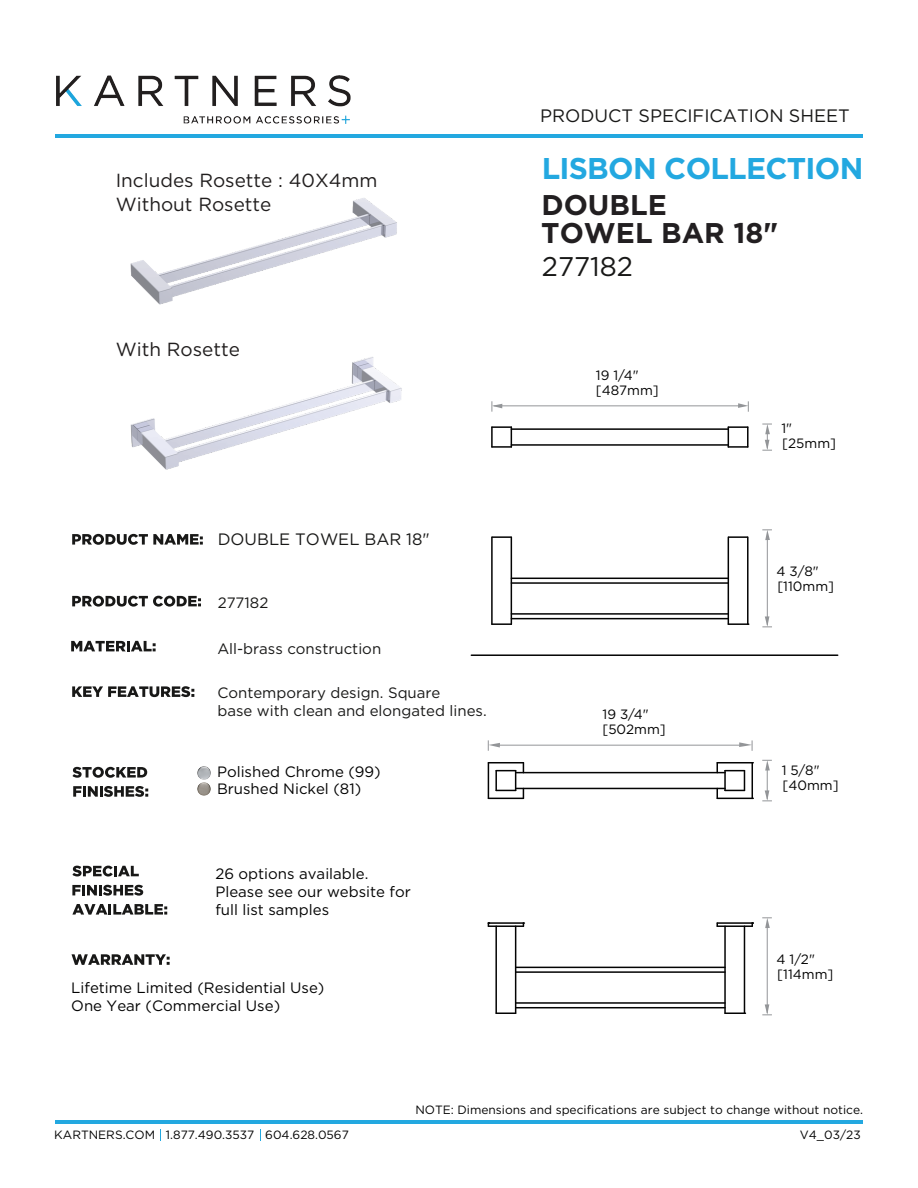
<style>
.page{position:relative;width:918px;height:1188px;background:#fff}
.page>*{position:absolute;margin:0;border:0;box-sizing:border-box;transform-origin:0 0}
.t1{font:700 30px "Gotham";letter-spacing:-.025em;color:#23a8e0}
.t2{font:700 28.5px/28.5px "Gotham";color:#221f21}
.t3{font:27px "Gotham";color:#181817}
.t4{font:18.9px "Gotham";color:#211e1e}
.t5{font:18px "Gotham";color:#181817}
.t6{font:16.5px "Gotham";color:#181817}
.t7{font:15px/18px "Gotham";color:#030303}
.t8{font:15px/18px "Gotham";color:#181817}
.t9{font:13.5px/15px "Gotham";color:#030303}
.t10{font:12px "Gotham";color:#030303}
</style>
<div class="page">
<hr style="left:55px;top:134px;width:808px;height:4px;background:#23a8e0">
<hr style="left:55px;top:1120px;width:808px;height:4px;background:#23a8e0">
<svg style="left:72px;top:596px;width:129px;height:11px"></svg>
<svg style="left:72px;top:767px;width:75px;height:11px"></svg>
<svg style="left:73px;top:786px;width:75px;height:11px"></svg>
<svg style="left:72px;top:686px;width:122px;height:11px"></svg>
<svg style="left:72px;top:954px;width:98px;height:11px"></svg>
<svg style="left:71px;top:641px;width:85px;height:10px"></svg>
<svg style="left:72px;top:866px;width:67px;height:11px"></svg>
<svg style="left:72px;top:885px;width:71px;height:11px"></svg>
<svg style="left:72px;top:904px;width:95px;height:11px"></svg>
<hr style="left:471px;top:654px;width:367px;height:2px;background:#030303">
<hr style="left:495px;top:926px;width:2px;height:87px;background:#030303">
<hr style="left:515px;top:926px;width:1px;height:87px;background:#030303">
<svg style="left:496px;top:1013px;width:20px;height:1px"></svg>
<hr style="left:516px;top:1007px;width:209px;height:1px;background:#030303">
<hr style="left:516px;top:1002px;width:209px;height:2px;background:#030303">
<hr style="left:516px;top:971px;width:209px;height:2px;background:#030303">
<hr style="left:516px;top:967px;width:209px;height:1px;background:#030303">
<hr style="left:488px;top:925px;width:35px;height:2px;background:#030303">
<hr style="left:717px;top:925px;width:35px;height:2px;background:#030303">
<hr style="left:488px;top:922px;width:35px;height:2px;background:#030303">
<hr style="left:717px;top:922px;width:35px;height:2px;background:#030303">
<hr style="left:724px;top:926px;width:2px;height:87px;background:#030303">
<hr style="left:744px;top:926px;width:1px;height:87px;background:#030303">
<hr style="left:488px;top:763px;width:1px;height:35px;background:#030303">
<hr style="left:717px;top:798px;width:35px;height:1px;background:#030303">
<hr style="left:488px;top:798px;width:35px;height:1px;background:#030303">
<hr style="left:516px;top:788px;width:209px;height:1px;background:#030303">
<hr style="left:516px;top:772px;width:209px;height:1px;background:#030303">
<svg style="left:495px;top:770px;width:21px;height:21px"></svg>
<hr style="left:488px;top:762px;width:35px;height:1px;background:#030303">
<hr style="left:717px;top:762px;width:35px;height:1px;background:#030303">
<svg style="left:724px;top:770px;width:21px;height:21px"></svg>
<hr style="left:752px;top:763px;width:1px;height:35px;background:#030303">
<svg style="left:725px;top:1013px;width:20px;height:1px"></svg>
<hr style="left:491px;top:537px;width:2px;height:87px;background:#030303">
<hr style="left:511px;top:537px;width:1px;height:87px;background:#030303">
<hr style="left:728px;top:623px;width:20px;height:2px;background:#030303">
<svg style="left:492px;top:623px;width:19px;height:2px"></svg>
<hr style="left:511px;top:618px;width:217px;height:1px;background:#030303">
<hr style="left:511px;top:613px;width:217px;height:2px;background:#030303">
<hr style="left:511px;top:582px;width:217px;height:2px;background:#030303">
<hr style="left:511px;top:578px;width:217px;height:1px;background:#030303">
<svg style="left:729px;top:536px;width:18px;height:2px"></svg>
<hr style="left:728px;top:537px;width:1px;height:87px;background:#030303">
<hr style="left:747px;top:537px;width:2px;height:87px;background:#030303">
<hr style="left:728px;top:446px;width:20px;height:2px;background:#030303">
<hr style="left:511px;top:444px;width:217px;height:2px;background:#030303">
<hr style="left:511px;top:428px;width:217px;height:2px;background:#030303">
<hr style="left:728px;top:426px;width:20px;height:2px;background:#030303">
<svg style="left:728px;top:428px;width:1px;height:18px"></svg>
<hr style="left:747px;top:427px;width:2px;height:20px;background:#030303">
<hr style="left:494px;top:406px;width:245px;height:1px;background:#939598">
<svg style="left:738px;top:401px;width:11px;height:11px"></svg>
<hr style="left:498px;top:745px;width:242px;height:1px;background:#939598">
<svg style="left:739px;top:740px;width:14px;height:11px"></svg>
<svg style="left:488px;top:740px;width:12px;height:11px"></svg>
<svg style="left:762px;top:424px;width:10px;height:27px"></svg>
<hr style="left:767px;top:769px;width:1px;height:30px;background:#939598">
<svg style="left:762px;top:760px;width:10px;height:11px"></svg>
<svg style="left:762px;top:790px;width:10px;height:12px"></svg>
<hr style="left:767px;top:539px;width:1px;height:86px;background:#939598">
<svg style="left:762px;top:530px;width:10px;height:10px"></svg>
<svg style="left:762px;top:616px;width:10px;height:12px"></svg>
<hr style="left:767px;top:927px;width:1px;height:86px;background:#939598">
<svg style="left:762px;top:918px;width:10px;height:10px"></svg>
<svg style="left:762px;top:1004px;width:10px;height:12px"></svg>
<img style="left:72px;top:405px;width:451px;height:186px">
<img style="left:56px;top:75px;width:463px;height:351px">
<svg style="left:198px;top:766px;width:13px;height:29px"></svg>
<p class="t4" style="left:116px;top:170px;width:263px">Includes Rosette : 40X4mm</p>
<p class="t4" style="left:116px;top:193px;width:157px">Without Rosette</p>
<p class="t4" style="left:116px;top:339px;width:126px">With Rosette</p>
<p class="t6" style="left:218px;top:530px;width:214px">DOUBLE TOWEL BAR 18"</p>
<p class="t8" style="left:218px;top:594px;width:52px">277182</p>
<p class="t8" style="left:217px;top:639px;width:165px">All-brass construction</p>
<p class="t8" style="left:217px;top:683px;width:271px">Contemporary design. Square<br>base with clean and elongated lines.</p>
<p class="t7" style="left:217px;top:763px;width:165px;line-height:16.5px">Polished Chrome (99)<br>Brushed Nickel (81)</p>
<p class="t7" style="left:215px;top:864px;width:197px">26 options available.<br>Please see our website for full list samples</p>
<p class="t7" style="left:71px;top:978px;width:255px">Lifetime Limited (Residential Use)<br>One Year (Commercial Use)</p>
<p class="t5" style="left:540px;top:105px;width:311px">PRODUCT SPECIFICATION SHEET</p>
<h1 class="t1" style="left:542px;top:151px;width:323px">LISBON COLLECTION</h1>
<h2 class="t2" style="left:541px;top:190px;width:239px">DOUBLE<br>TOWEL BAR 18"</h2>
<h3 class="t3" style="left:542px;top:251px;width:93px">277182</h3>
<p class="t9" style="left:596px;top:368px;width:65px">19 1/4" [487mm]</p>
<p class="t9" style="left:602px;top:707px;width:65px">19 3/4" [502mm]</p>
<p class="t9" style="left:781px;top:420px;width:56px">1" [25mm]</p>
<p class="t9" style="left:777px;top:563px;width:59px">4 3/8" [110mm]</p>
<p class="t9" style="left:782px;top:762px;width:59px">1 5/8" [40mm]</p>
<p class="t9" style="left:776px;top:951px;width:59px">4 1/2" [114mm]</p>
<p class="t10" style="left:415px;top:1104px;width:449px">NOTE: Dimensions and specifications are subject to change without notice.</p>
<p class="t10" style="left:54px;top:1128px;width:296px">KARTNERS.COM 1.877.490.3537 604.628.0567</p>
<p class="t10" style="left:800px;top:1128px;width:62px">V4_03/23</p>
</div>
